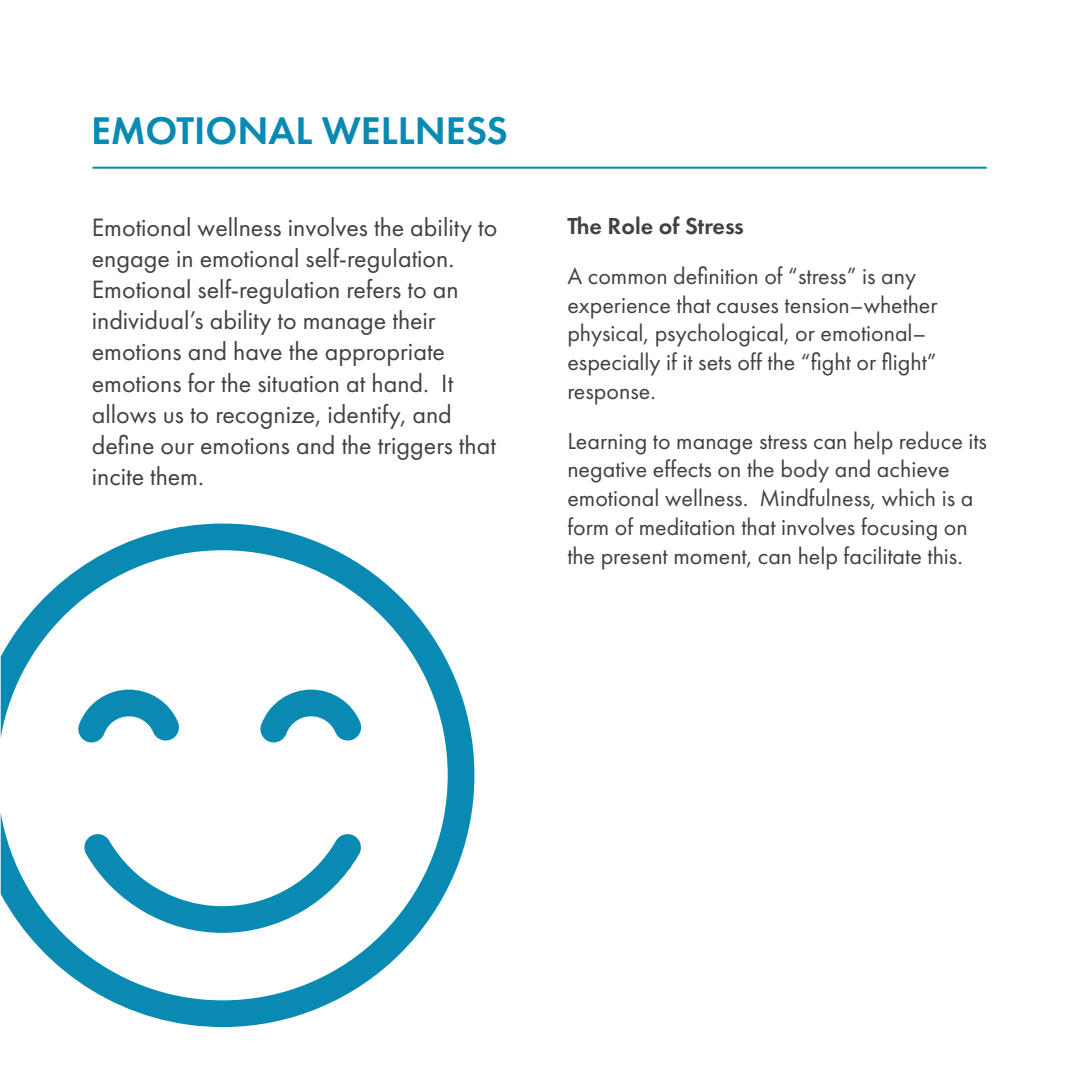
<style>
.page{position:relative;width:1080px;height:1080px;background:#fff}
.page>*{position:absolute;margin:0;border:0;box-sizing:border-box;transform-origin:0 0}
.t1{font:600 40px "Futura PT";color:#088ab2}
.t2{font:26px/31.2px "Futura PT";color:#414042}
.t3{font:24px/28.8px "Futura PT";color:#414042}
.t4{font:600 24px "Futura PT";color:#414042}
</style>
<div class="page">
<hr style="left:93px;top:167px;width:894px;height:2px;background:#088ab2">
<svg style="left:1px;top:524px;width:473px;height:503px"></svg>
<svg style="left:83px;top:832px;width:280px;height:101px"></svg>
<svg style="left:77px;top:690px;width:104px;height:52px"></svg>
<svg style="left:259px;top:690px;width:104px;height:52px"></svg>
<h1 class="t1" style="left:91px;top:105px;width:418px">EMOTIONAL WELLNESS</h1>
<p class="t2" style="left:92px;top:211px;width:407px">Emotional wellness involves the ability to engage in emotional self-regulation.<br>Emotional self-regulation refers to an individual’s ability to manage their emotions and have the appropriate emotions for the situation at hand. It allows us to recognize, identify, and define our emotions and the triggers that incite them.</p>
<p class="t4" style="left:567px;top:211px;width:178px">The Role of Stress</p>
<p class="t3" style="left:567px;top:261px;width:372px">A common definition of “stress” is any experience that causes tension–whether physical, psychological, or emotional– especially if it sets off the “fight or flight” response.</p>
<p class="t3" style="left:567px;top:426px;width:421px">Learning to manage stress can help reduce its negative effects on the body and achieve emotional wellness. Mindfulness, which is a form of meditation that involves focusing on the present moment, can help facilitate this.</p>
</div>
